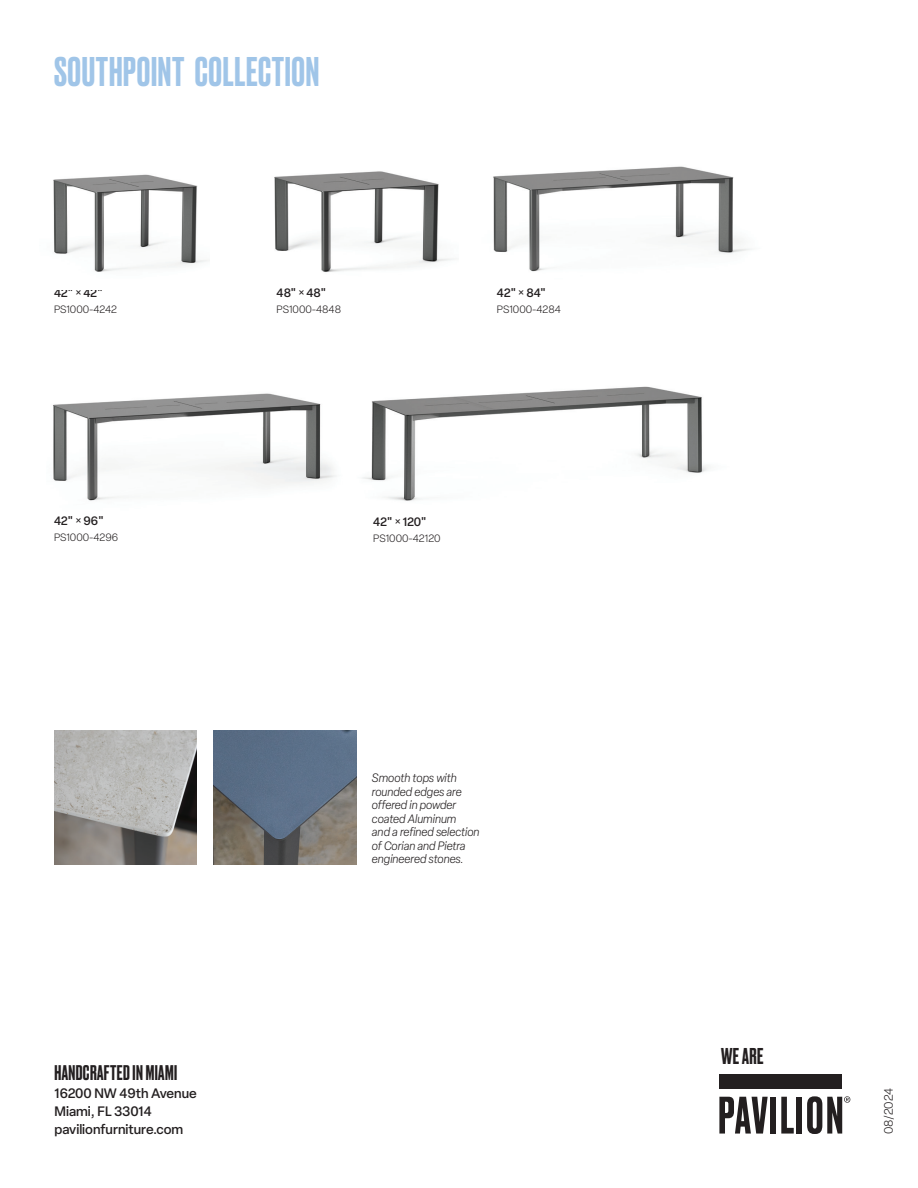
<style>
.page{position:relative;width:918px;height:1188px;background:#fff}
.page>*{position:absolute;margin:0;border:0;box-sizing:border-box;transform-origin:0 0}
.t1{font:500 39px "Druk";letter-spacing:.02em;color:#a0c5e8}
.t2{font:500 21.6px "Druk";color:#231f20}
.t3{font:500 19.95px "Druk";letter-spacing:.02em;color:#231f20}
.t4{font:500 13.5px/18px "Elza";color:#231f20}
.t5{font:italic 300 12px/13.5px "Elza";color:#231f20}
.t6{font:500 12px "Elza";letter-spacing:.005em;color:#231f20}
.t7{font:300 12px "Elza";letter-spacing:-.015em;color:#231f20}
.t8{font:300 10.5px "Elza";color:#231f20}
.s1{font-weight:400;font-stretch:condensed}
</style>
<div class="page">
<img style="left:53px;top:393px;width:283px;height:108px">
<div style="left:719px;top:1074px;width:123px;height:14px;background:#231f20"></div>
<svg style="left:719px;top:1097px;width:49px;height:37px"></svg>
<div style="left:771px;top:1097px;width:5px;height:37px;background:#231f20"></div>
<svg style="left:781px;top:1097px;width:13px;height:37px"></svg>
<div style="left:796px;top:1097px;width:6px;height:37px;background:#231f20"></div>
<svg style="left:807px;top:1096px;width:43px;height:38px"></svg>
<img style="left:54px;top:730px;width:143px;height:135px">
<img style="left:214px;top:730px;width:142px;height:135px">
<img style="left:53px;top:174px;width:155px;height:98px">
<img style="left:493px;top:166px;width:259px;height:106px">
<img style="left:362px;top:386px;width:346px;height:115px">
<img style="left:274px;top:171px;width:180px;height:101px">
<h1 class="t1" style="left:54px;top:45px;width:267px">SOUTHPOINT COLLECTION</h1>
<p class="t6" style="left:54px;top:285px;width:50px">42" <span class="s1">×</span> 42"</p>
<p class="t8" style="left:54px;top:303px;width:65px">PS1000-4242</p>
<p class="t6" style="left:277px;top:285px;width:51px">48" <span class="s1">×</span> 48"</p>
<p class="t8" style="left:277px;top:303px;width:66px">PS1000-4848</p>
<p class="t6" style="left:497px;top:285px;width:51px">42" <span class="s1">×</span> 84"</p>
<p class="t8" style="left:497px;top:303px;width:65px">PS1000-4284</p>
<p class="t6" style="left:54px;top:512px;width:52px">42" <span class="s1">×</span> 96"</p>
<p class="t8" style="left:54px;top:530px;width:66px">PS1000-4296</p>
<p class="t6" style="left:373px;top:514px;width:55px">42" <span class="s1">×</span> 120"</p>
<p class="t8" style="left:373px;top:532px;width:69px">PS1000-42120</p>
<h3 class="t3" style="left:55px;top:1059px;width:124px">HANDCRAFTED IN MIAMI</h3>
<p class="t4" style="left:55px;top:1084px;width:144px">16200 NW 49th Avenue<br>Miami, FL 33014 pavilionfurniture.com</p>
<p class="t5" style="left:372px;top:771px;width:109px">Smooth tops with rounded edges are offered in powder coated Aluminum<br>and a refined selection of Corian and Pietra engineered stones.</p>
<h2 class="t2" style="left:721px;top:1041px;width:44px">WE ARE</h2>
<p class="t7" style="left:881px;top:1134px;width:48px;rotate:-90deg">08/2024</p>
</div>
